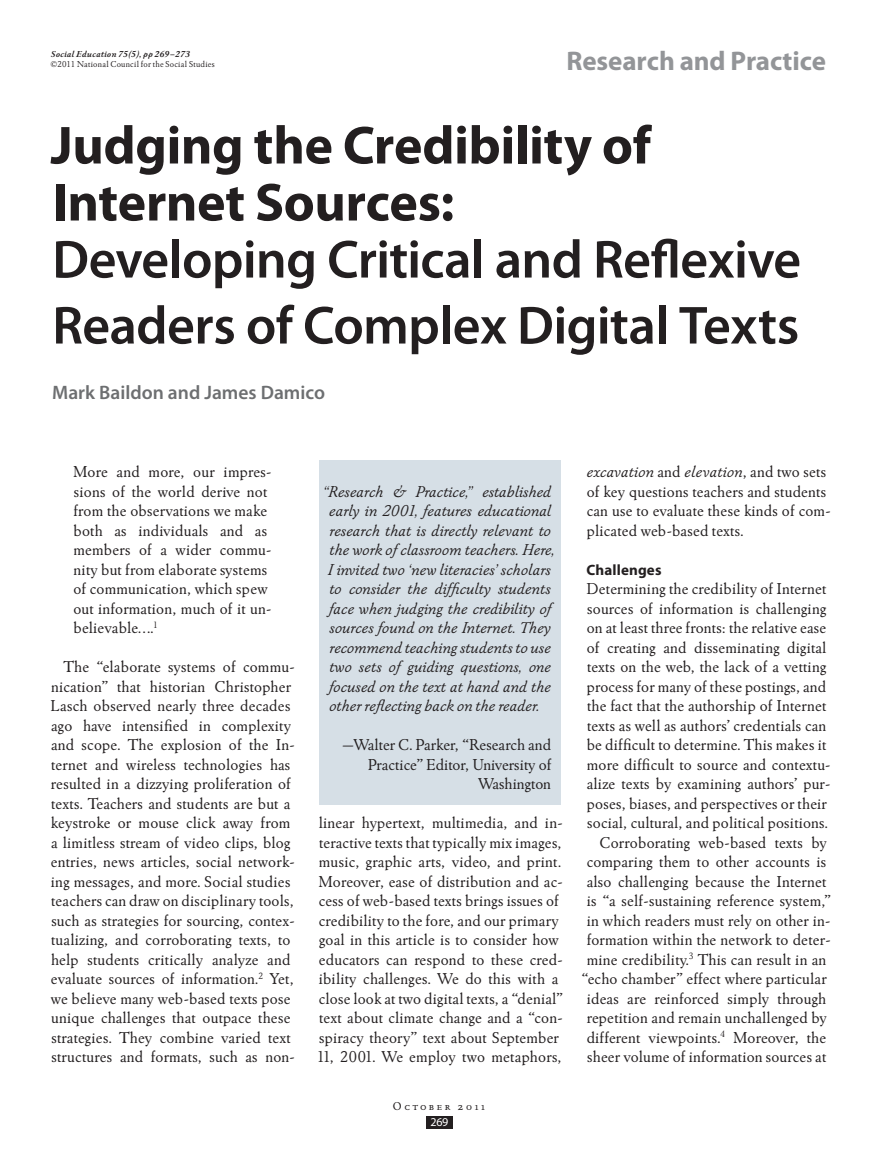
<style>
.page{position:relative;width:878px;height:1161px;background:#fff}
.page>*{position:absolute;margin:0;border:0;box-sizing:border-box;transform-origin:0 0}
.t1{font:600 54px/66px "Myriad Pro";letter-spacing:-.01em;color:#231f20}
.t2{font:700 54px/57px "Myriad Pro";letter-spacing:-.01em;color:#231f20}
.t3{font:700 27px "Myriad Pro";letter-spacing:-.005em;color:#939598}
.t4{font:600 19.5px "Myriad Pro";color:#6d6f71}
.t5{font:16.5px/19.5px "Winchester New ITC";letter-spacing:.01em;color:#231f20}
.t6{font:italic 16.5px/19.5px "Winchester New ITC";color:#231f20}
.t7{font:700 15px "Myriad Pro";letter-spacing:.01em;color:#231f20}
.t8{font:12px "Winchester New ITC Book SC";letter-spacing:.2em;color:#231f20}
.t9{font:12px "Myriad Pro";color:#fff}
.t10{font:9px "Winchester New ITC";letter-spacing:.025em;color:#231f20}
.t11{font:italic 700 9px "Winchester New ITC";letter-spacing:.025em;color:#231f20}
.s1{font-style:italic}
</style>
<div class="page">
<div style="left:426px;top:1117px;width:26px;height:12px;background:#231f20"></div>
<div style="left:320px;top:460px;width:240px;height:345px;background:#d6dfe6"></div>
<p class="t11" style="left:51px;top:49px;width:141px">Social Education 75(5), pp 269–273</p>
<p class="t10" style="left:51px;top:59px;width:166px">©2011 National Council for the Social Studies</p>
<h2 class="t3" style="left:566px;top:46px;width:261px">Research and Practice</h2>
<h1 class="t2" style="left:51px;top:118px;width:602px">Judging the Credibility of<br>Internet Sources:</h1>
<h1 class="t1" style="left:52px;top:225px;width:750px">Developing Critical and Reflexive<br>Readers of Complex Digital Texts</h1>
<p class="t4" style="left:52px;top:380px;width:274px">Mark Baildon and James Damico</p>
<p class="t5" style="left:73px;top:462px;width:200px">More and more, our impres&shy;sions of the world derive not from the observations we make both as individuals and as members of a wider commu&shy;nity but from elaborate systems of communication, which spew out information, much of it un&shy;believable….<sup>1</sup></p>
<p class="t5" style="left:51px;top:657px;width:246px;text-indent:13px">The “elaborate systems of commu&shy;nication” that historian Christopher Lasch observed nearly three decades ago have intensified in complexity and scope. The explosion of the In&shy;ternet and wireless technologies has resulted in a dizzying proliferation of texts. Teachers and students are but a keystroke or mouse click away from a limitless stream of video clips, blog entries, news articles, social network&shy;ing messages, and more. Social studies teachers can draw on disciplinary tools, such as strategies for sourcing, contex&shy;tualizing, and corroborating texts, to help students critically analyze and evaluate sources of information.<sup>2</sup> Yet, we believe many web-based texts pose unique challenges that outpace these strategies. They combine varied text structures and formats, such as non-</p>
<p class="t6" style="left:323px;top:481px;width:233px">“Research &amp; Practice,” established early in 2001, features educational research that is directly relevant to the work of classroom teachers. Here, I invited two ‘new literacies’ scholars to consider the difficulty students face when judging the credibility of sources found on the Internet. They recommend teaching students to use two sets of guiding questions, one focused on the text at hand and the other reflecting back on the reader.</p>
<p class="t5" style="left:342px;top:735px;width:211px;text-align:right">—Walter C. Parker, “Research and<br>Practice” Editor, University of<br>Washington</p>
<p class="t5" style="left:317px;top:813px;width:247px">linear hypertext, multimedia, and in&shy;teractive texts that typically mix images, music, graphic arts, video, and print.<br>Moreover, ease of distribution and ac&shy;cess of web-based texts brings issues of credibility to the fore, and our primary goal in this article is to consider how educators can respond to these cred&shy;ibility challenges. We do this with a close look at two digital texts, a “denial” text about climate change and a “con&shy;spiracy theory” text about September 11, 2001. We employ two metaphors,</p>
<p class="t8" style="left:393px;top:1098px;width:95px">October 2011</p>
<p class="t9" style="left:430px;top:1116px;width:19px">269</p>
<p class="t5" style="left:586px;top:462px;width:246px"><span class="s1">excavation</span> and <span class="s1">elevation</span>, and two sets of key questions teachers and students can use to evaluate these kinds of com&shy;plicated web-based texts.</p>
<p class="t7" style="left:586px;top:561px;width:77px">Challenges</p>
<p class="t5" style="left:581px;top:579px;width:251px;text-align:right">Determining the credibility of Internet sources of information is challenging on at least three fronts: the relative ease of creating and disseminating digital texts on the web, the lack of a vetting process for many of these postings, and the fact that the authorship of Internet texts as well as authors’ credentials can be difficult to determine. This makes it more difficult to source and contextu&shy;alize texts by examining authors’ pur&shy;poses, biases, and perspectives or their social, cultural, and political positions.<br>Corroborating web-based texts by comparing them to other accounts is also challenging because the Internet is “a self-sustaining reference system,” in which readers must rely on other in&shy;formation within the network to deter&shy;mine credibility.<sup>3</sup> This can result in an “echo chamber” effect where particular ideas are reinforced simply through repetition and remain unchallenged by different viewpoints.<sup>4</sup> Moreover, the sheer volume of information sources at</p>
</div>
